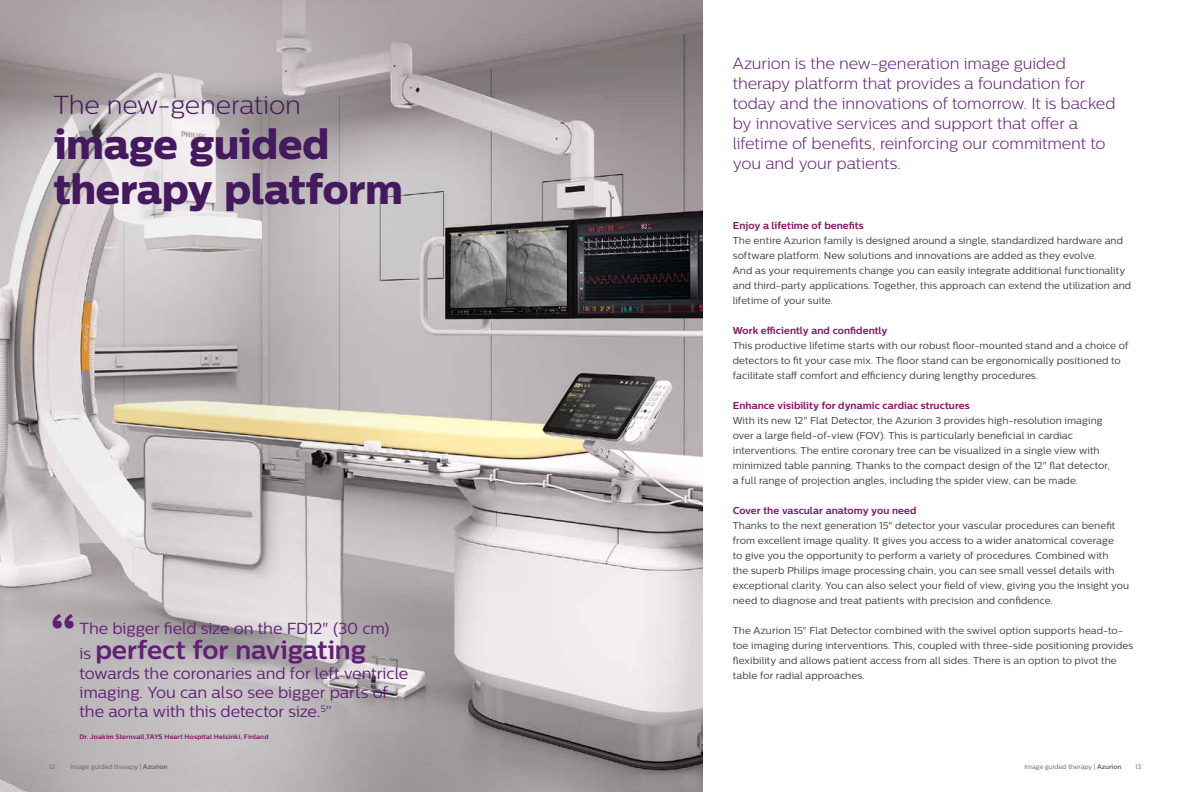
<style>
.page{position:relative;width:1191px;height:792px;background:#fff}
.page>*{position:absolute;margin:0;border:0;box-sizing:border-box;transform-origin:0 0}
.t1{font:50px "Centrale Sans X Bold";color:#602076}
.t2{font:42px/45px "Centrale Sans X Bold";letter-spacing:-.01em;color:#44195e}
.t3{font:700 26px "Centrale Sans";letter-spacing:-.01em;color:#602076}
.t4{font:300 26px "Centrale Sans";letter-spacing:-.01em;color:#44195e}
.t5{font:300 16px/20px "Centrale Sans";letter-spacing:-.005em;color:#602076}
.t6{font:16px/19.2px "Centrale Sans";letter-spacing:-.005em;color:#602076}
.t7{font:10px/15px "Centrale Sans";letter-spacing:.005em;color:#3c3c3b}
.t8{font:700 10px "Centrale Sans";letter-spacing:.005em;color:#851163}
.t9{font:6.5px "Centrale Sans";color:#646363}
.t10{font:700 6.5px "Centrale Sans";letter-spacing:.02em;color:#851163}
.s1{font-weight:400;font-size:16px}
.s2{font-weight:700}
</style>
<div class="page">
<img style="left:0;top:0;width:702px;height:792px">
<svg style="left:0;top:461px;width:430px;height:331px;background:#bfbabc"></svg>
<svg style="left:0;top:0;width:427px;height:359px;background:#c0babb"></svg>
<h3 class="t4" style="left:54px;top:90px;width:249px">The new-generation</h3>
<h2 class="t2" style="left:54px;top:121px;width:351px">image guided therapy platform</h2>
<h1 class="t1" style="left:50px;top:600px;width:28px">“</h1>
<h3 class="t6" style="left:79px;top:618px;width:311px">The bigger field size on the FD12" (30 cm)</h3>
<h3 class="t3" style="left:79px;top:634px;width:288px"><span class="s1">is</span> perfect for navigating</h3>
<h3 class="t6" style="left:79px;top:663px;width:330px">towards the coronaries and for left ventricle imaging. You can also see bigger parts of the aorta with this detector size.<sup>5</sup>”</h3>
<p class="t10" style="left:79px;top:733px;width:190px">Dr. Joakim Sternvall,TAYS Heart Hospital Helsinki, Finland</p>
<p class="t5" style="left:733px;top:53px;width:384px">Azurion is the new-generation image guided therapy platform that provides a foundation for today and the innovations of tomorrow. It is backed by innovative services and support that offer a lifetime of benefits, reinforcing our commitment to you and your patients.</p>
<p class="t8" style="left:733px;top:219px;width:133px">Enjoy a lifetime of benefits</p>
<p class="t7" style="left:733px;top:233px;width:400px">The entire Azurion family is designed around a single, standardized hardware and software platform. New solutions and innovations are added as they evolve.<br>And as your requirements change you can easily integrate additional functionality and third-party applications. Together, this approach can extend the utilization and lifetime of your suite.</p>
<p class="t8" style="left:733px;top:324px;width:156px">Work efficiently and confidently</p>
<p class="t7" style="left:733px;top:338px;width:397px">This productive lifetime starts with our robust floor-mounted stand and a choice of detectors to fit your case mix. The floor stand can be ergonomically positioned to facilitate staff comfort and efficiency during lengthy procedures.</p>
<p class="t8" style="left:733px;top:399px;width:238px">Enhance visibility for dynamic cardiac structures</p>
<p class="t7" style="left:733px;top:413px;width:379px">With its new 12" Flat Detector, the Azurion 3 provides high-resolution imaging over a large field-of-view (FOV). This is particularly beneficial in cardiac interventions. The entire coronary tree can be visualized in a single view with minimized table panning. Thanks to the compact design of the 12" flat detector, a full range of projection angles, including the spider view, can be made.</p>
<p class="t8" style="left:733px;top:504px;width:185px">Cover the vascular anatomy you need</p>
<p class="t7" style="left:733px;top:518px;width:398px">Thanks to the next generation 15" detector your vascular procedures can benefit from excellent image quality. It gives you access to a wider anatomical coverage<br>to give you the opportunity to perform a variety of procedures. Combined with<br>the superb Philips image processing chain, you can see small vessel details with exceptional clarity. You can also select your field of view, giving you the insight you need to diagnose and treat patients with precision and confidence.</p>
<p class="t7" style="left:733px;top:623px;width:402px">The Azurion 15" Flat Detector combined with the swivel option supports head-to&shy;toe imaging during interventions. This, coupled with three-side positioning provides flexibility and allows patient access from all sides. There is an option to pivot the table for radial approaches.</p>
<p class="t9" style="left:49px;top:763px;width:8px">12</p>
<p class="t9" style="left:70px;top:763px;width:99px">Image guided therapy | <span class="s2">Azurion</span></p>
<p class="t9" style="left:1024px;top:763px;width:99px">Image guided therapy | <span class="s2">Azurion</span></p>
<p class="t9" style="left:1135px;top:763px;width:8px">13</p>
</div>
